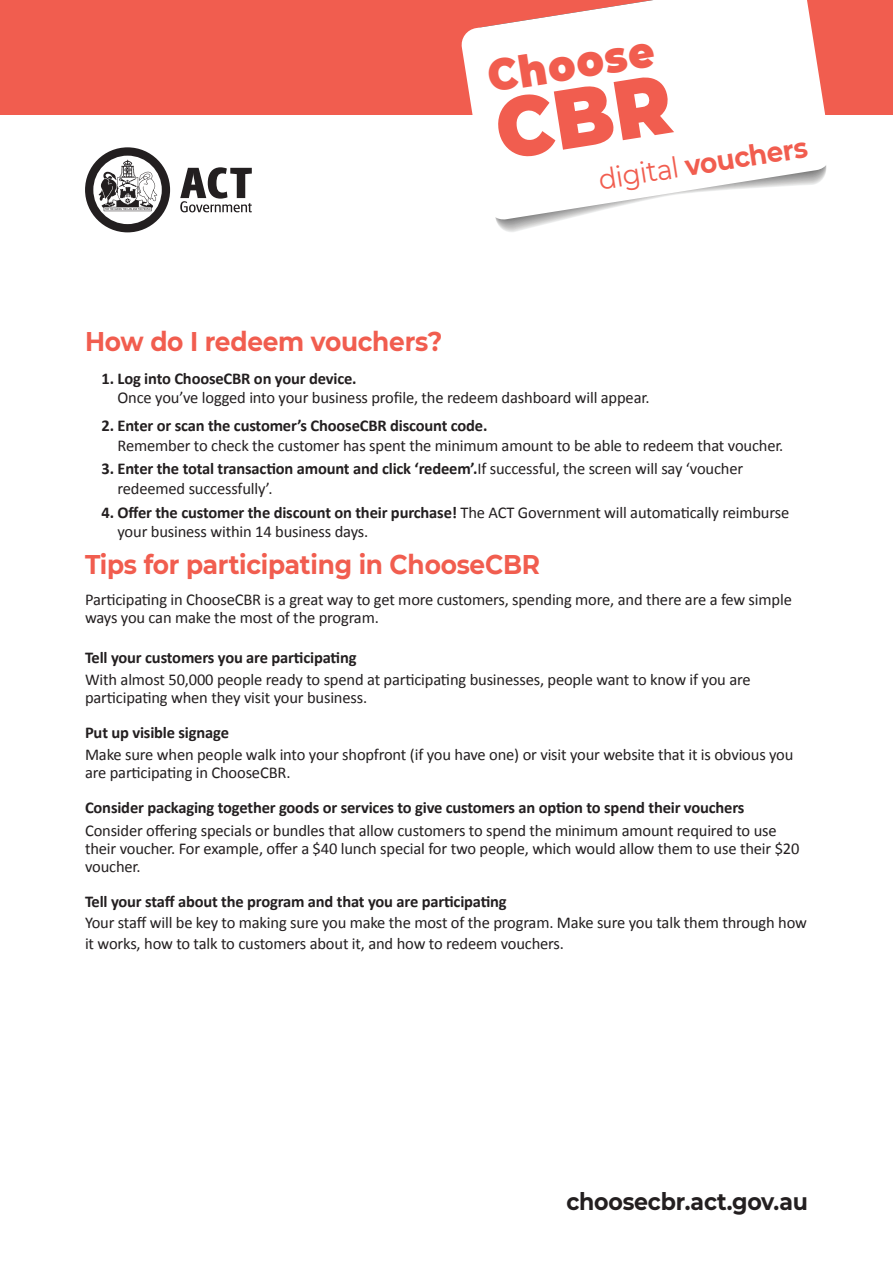
<style>
.page{position:relative;width:893px;height:1263px;background:#fff}
.page>*{position:absolute;margin:0;border:0;box-sizing:border-box;transform-origin:0 0}
.t1{font:900 43.65px "Montserrat";color:#f15d4f;scale:.92 1}
.t2{font:700 28.65px "Montserrat";color:#f15d4f;scale:.92 1}
.orange_head{font:700 27px "Montserrat";letter-spacing:-.01em;color:#f15d4f;scale:.92 1}
.t3{font:700 24px "Montserrat";letter-spacing:-.01em;color:#231f20;scale:.92 1}
.Bodycopy{font:16.5px/18px "Calibri";letter-spacing:-.01em;color:#231f20}
.Bodycopy-2{font:700 16.5px "Calibri";letter-spacing:-.01em;color:#231f20}
.s1{font-weight:400}
.s2{font-weight:700}
</style>
<div class="page">
<div style="left:0;top:0;width:893px;height:115px;background:#f15d4f"></div>
<svg style="left:85px;top:147px;width:85px;height:85px"></svg>
<svg style="left:180px;top:167px;width:72px;height:45px"></svg>
<svg style="left:461px;top:0;width:366px;height:221px;fill:#fff"></svg>
<svg style="left:494px;top:74px;width:180px;height:86px"></svg>
<p class="t1" style="left:483px;top:45px;width:184px;rotate:-9deg">Choose</p>
<p class="t2" style="left:595px;top:159px;width:231px;rotate:-9deg"><span class="s1">digital</span> vouchers</p>
<p class="orange_head" style="left:85px;top:322px;width:390px">How do I redeem vouchers?</p>
<p class="Bodycopy" style="left:118px;top:368px;width:533px;line-height:19.5px;text-indent:-16px"><span class="s2">1. Log into ChooseCBR on your device.<br></span>Once you’ve logged into your business profile, the redeem dashboard will appear.</p>
<p class="Bodycopy" style="left:118px;top:416px;width:667px;line-height:19.5px;text-indent:-16px"><span class="s2">2. Enter or scan the customer’s ChooseCBR discount code.<br></span>Remember to check the customer has spent the minimum amount to be able to redeem that voucher.</p>
<p class="Bodycopy" style="left:118px;top:459px;width:627px;line-height:19.5px;text-indent:-16px"><span class="s2">3. Enter the total transaction amount and click ‘redeem’.</span>If successful, the screen will say ‘voucher redeemed successfully’.</p>
<p class="Bodycopy" style="left:118px;top:503px;width:673px;line-height:19.5px;text-indent:-16px"><span class="s2">4. Offer the customer the discount on their purchase!</span> The ACT Government will automatically reimburse your business within 14 business days.</p>
<p class="orange_head" style="left:85px;top:545px;width:496px">Tips for participating in ChooseCBR</p>
<p class="Bodycopy" style="left:85px;top:590px;width:708px">Participating in ChooseCBR is a great way to get more customers, spending more, and there are a few simple ways you can make the most of the program.</p>
<p class="Bodycopy-2" style="left:85px;top:647px;width:273px">Tell your customers you are participating</p>
<p class="Bodycopy" style="left:85px;top:671px;width:667px">With almost 50,000 people ready to spend at participating businesses, people want to know if you are participating when they visit your business.</p>
<p class="Bodycopy-2" style="left:85px;top:722px;width:145px">Put up visible signage</p>
<p class="Bodycopy" style="left:85px;top:746px;width:710px">Make sure when people walk into your shopfront (if you have one) or visit your website that it is obvious you are participating in ChooseCBR.</p>
<p class="Bodycopy-2" style="left:85px;top:797px;width:661px">Consider packaging together goods or services to give customers an option to spend their vouchers</p>
<p class="Bodycopy" style="left:85px;top:821px;width:716px">Consider offering specials or bundles that allow customers to spend the minimum amount required to use their voucher. For example, offer a $40 lunch special for two people, which would allow them to use their $20 voucher.</p>
<p class="Bodycopy" style="left:85px;top:891px;width:723px;line-height:21px"><span class="s2">Tell your staff about the program and that you are participating<br></span>Your staff will be key to making sure you make the most of the program. Make sure you talk them through how it works, how to talk to customers about it, and how to redeem vouchers.</p>
<p class="t3" style="left:566px;top:1184px;width:264px">choosecbr.act.gov.au</p>
</div>
